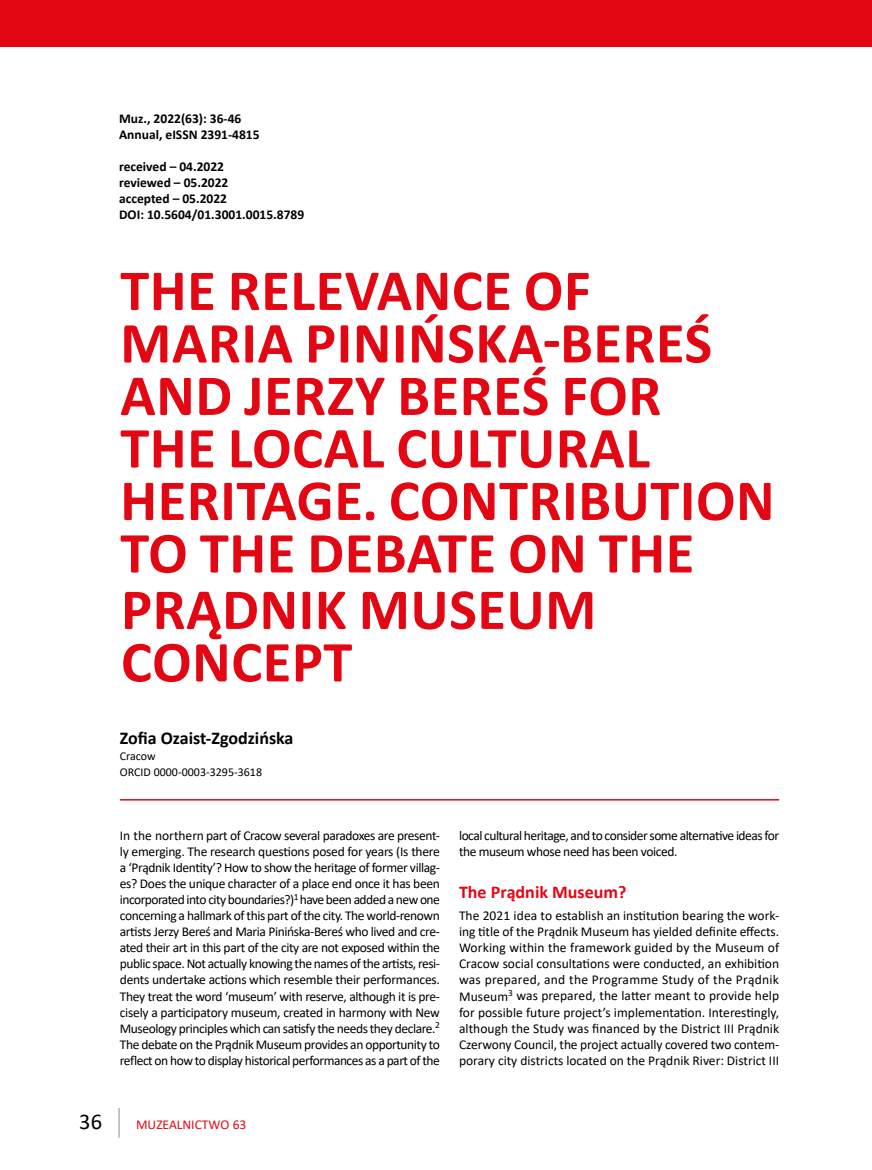
<style>
.page{position:relative;width:872px;height:1170px;background:#fff}
.page>*{position:absolute;margin:0;border:0;box-sizing:border-box;transform-origin:0 0}
.t1{font:700 58.5px/53.1px "Calibri";letter-spacing:.01em;color:#e30613}
.t2{font:22.5px "Calibri";color:#000}
.t3{font:700 18px "Calibri";color:#000}
.t4{font:700 18px "Calibri";color:#e30613}
.t5{font:13.5px/16px "Calibri";letter-spacing:-.035em;color:#000;text-align:justify}
.t6{font:700 13.5px/16px "Calibri";color:#000}
.t7{font:13.5px "Calibri";color:#e30613}
.t8{font:12px/16px "Calibri";color:#000}
</style>
<div class="page">
<hr style="left:118px;top:1107px;width:2px;height:30px;background:#b3b2b2">
<div style="left:0;top:0;width:872px;height:47px;background:#e30613"></div>
<hr style="left:120px;top:799px;width:659px;height:1px;background:#e30613">
<p class="t6" style="left:119px;top:110px;width:142px">Muz., 2022(63): 36-46<br>Annual, eISSN 2391-4815</p>
<p class="t6" style="left:119px;top:158px;width:187px">received – 04.2022<br>reviewed – 05.2022<br>accepted – 05.2022<br>DOI: 10.5604/01.3001.0015.8789</p>
<h1 class="t1" style="left:120px;top:263px;width:656px">THE RELEVANCE OF<br>MARIA PINIŃSKA-BEREŚ<br>AND JERZY BEREŚ FOR<br>THE LOCAL CULTURAL<br>HERITAGE. CONTRIBUTION<br>TO THE DEBATE ON THE<br>PRĄDNIK MUSEUM<br>CONCEPT</h1>
<h3 class="t3" style="left:120px;top:724px;width:175px">Zofia Ozaist-Zgodzińska</h3>
<p class="t8" style="left:120px;top:747px;width:144px">Cracow<br>ORCID 0000-0003-3295-3618</p>
<p class="t5" style="left:120px;top:827px;width:322px">In the northern part of Cracow several paradoxes are present&shy;ly emerging. The research questions posed for years (Is there a ‘Prądnik Identity’? How to show the heritage of former villag&shy;es? Does the unique character of a place end once it has been incorporated into city boundaries?)<sup>1</sup> have been added a new one concerning a hallmark of this part of the city. The world-renown artists Jerzy Bereś and Maria Pinińska-Bereś who lived and cre&shy;ated their art in this part of the city are not exposed within the public space. Not actually knowing the names of the artists, resi&shy;dents undertake actions which resemble their performances.<br>They treat the word ‘museum’ with reserve, although it is pre&shy;cisely a participatory museum, created in harmony with New Museology principles which can satisfy the needs they declare.<sup>2<br></sup>The debate on the Prądnik Museum provides an opportunity to reflect on how to display historical performances as a part of the</p>
<p class="t5" style="left:459px;top:827px;width:321px">local cultural heritage, and to consider some alternative ideas for the museum whose need has been voiced.</p>
<h3 class="t4" style="left:459px;top:879px;width:169px">The Prądnik Museum?</h3>
<p class="t5" style="left:459px;top:907px;width:322px">The 2021 idea to establish an institution bearing the work&shy;ing title of the Prądnik Museum has yielded definite effects.<br>Working within the framework guided by the Museum of Cracow social consultations were conducted, an exhibition was prepared, and the Programme Study of the Prądnik Museum<sup>3</sup> was prepared, the latter meant to provide help for possible future project’s implementation. Interestingly, although the Study was financed by the District III Prądnik Czerwony Council, the project actually covered two contem&shy;porary city districts located on the Prądnik River: District III</p>
<h2 class="t2" style="left:79px;top:1105px;width:24px">36</h2>
<p class="t7" style="left:136px;top:1115px;width:112px">MUZEALNICTWO 63</p>
</div>
